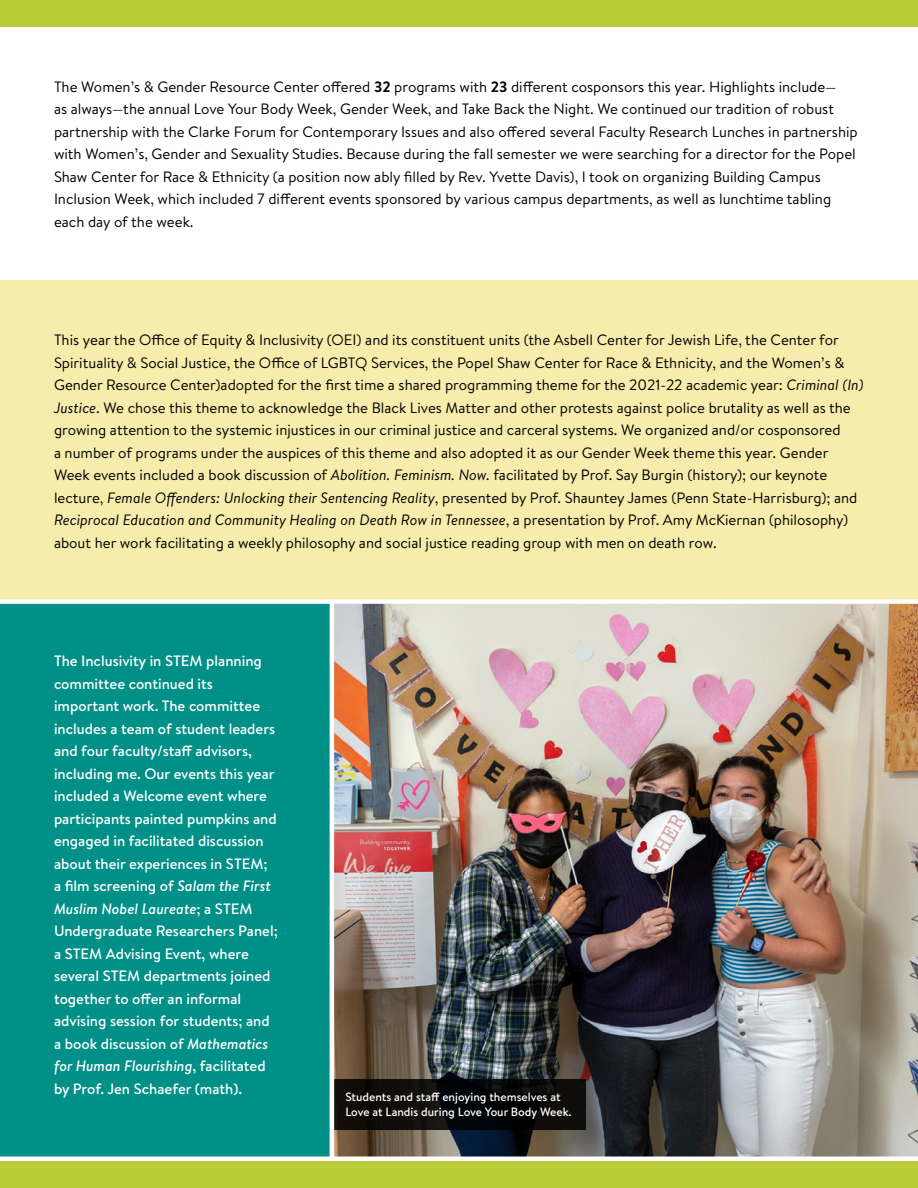
<style>
.page{position:relative;width:918px;height:1188px;background:#fff}
.page>*{position:absolute;margin:0;border:0;box-sizing:border-box;transform-origin:0 0}
.t1{font:15px/22.5px "Brandon Text";color:#000}
.t2{font:500 15px/22.5px "Brandon Text";color:#fff}
.t3{font:500 12px/14.4px "Brandon Text";color:#fff}
.s1{font-weight:700}
.s2{font-style:italic}
</style>
<div class="page">
<div style="left:0;top:602px;width:332px;height:559px;background:#009087"></div>
<img style="left:334px;top:604px;width:584px;height:552px">
<div style="left:0;top:280px;width:918px;height:322px;background:#f6ecab"></div>
<div style="left:0;top:1161px;width:918px;height:27px;background:#bacd38"></div>
<div style="left:0;top:0;width:918px;height:27px;background:#bacd38"></div>
<div style="left:0;top:1156px;width:918px;height:5px;background:#fff"></div>
<div style="left:0;top:599px;width:918px;height:5px;background:#fff"></div>
<div style="left:332px;top:1079px;width:253px;height:51px;background:linear-gradient(to right,#110e0b,#050608)"></div>
<hr style="left:330px;top:602px;width:4px;height:559px;background:#fff">
<p class="t1" style="left:54px;top:75px;width:805px">The Women’s &amp; Gender Resource Center offered <span class="s1">32</span> programs with <span class="s1">23</span> different cosponsors this year. Highlights include—<br>as always—the annual Love Your Body Week, Gender Week, and Take Back the Night. We continued our tradition of robust partnership with the Clarke Forum for Contemporary Issues and also offered several Faculty Research Lunches in partnership with Women’s, Gender and Sexuality Studies. Because during the fall semester we were searching for a director for the Popel Shaw Center for Race &amp; Ethnicity (a position now ably filled by Rev. Yvette Davis), I took on organizing Building Campus Inclusion Week, which included 7 different events sponsored by various campus departments, as well as lunchtime tabling each day of the week.</p>
<p class="t1" style="left:54px;top:328px;width:811px">This year the Office of Equity &amp; Inclusivity (OEI) and its constituent units (the Asbell Center for Jewish Life, the Center for Spirituality &amp; Social Justice, the Office of LGBTQ Services, the Popel Shaw Center for Race &amp; Ethnicity, and the Women’s &amp; Gender Resource Center)adopted for the first time a shared programming theme for the 2021-22 academic year: <span class="s2">Criminal (In)<br>Justice</span>. We chose this theme to acknowledge the Black Lives Matter and other protests against police brutality as well as the growing attention to the systemic injustices in our criminal justice and carceral systems. We organized and/or cosponsored<br>a number of programs under the auspices of this theme and also adopted it as our Gender Week theme this year. Gender Week events included a book discussion of <span class="s2">Abolition. Feminism. Now.</span> facilitated by Prof. Say Burgin (history); our keynote lecture, <span class="s2">Female Offenders: Unlocking their Sentencing Reality</span>, presented by Prof. Shauntey James (Penn State-Harrisburg); and <span class="s2">Reciprocal Education and Community Healing on Death Row in Tennessee</span>, a presentation by Prof. Amy McKiernan (philosophy) about her work facilitating a weekly philosophy and social justice reading group with men on death row.</p>
<p class="t2" style="left:54px;top:649px;width:225px">The Inclusivity in STEM planning committee continued its important work. The committee includes a team of student leaders and four faculty/staff advisors, including me. Our events this year included a Welcome event where participants painted pumpkins and engaged in facilitated discussion about their experiences in STEM; a film screening of <span class="s2">Salam the First<br>Muslim Nobel Laureate</span>; a STEM<br>Undergraduate Researchers Panel; a STEM Advising Event, where several STEM departments joined together to offer an informal advising session for students; and a book discussion of <span class="s2">Mathematics for Human Flourishing</span>, facilitated by Prof. Jen Schaefer (math).</p>
<p class="t3" style="left:345px;top:1090px;width:228px">Students and staff enjoying themselves at<br>Love at Landis during Love Your Body Week.</p>
</div>
